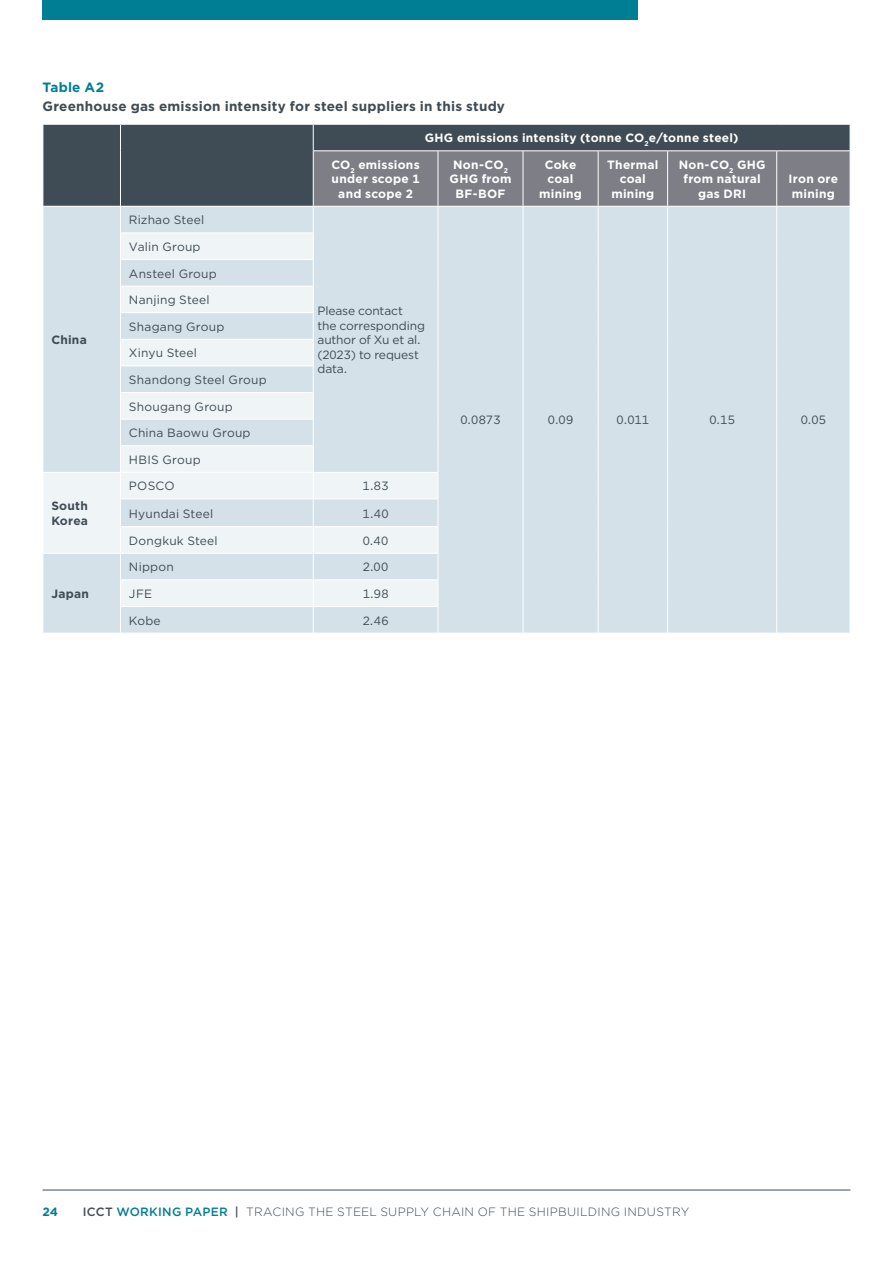
<style>
.page{position:relative;width:893px;height:1263px;background:#fff}
.page>*{position:absolute;margin:0;border:0;box-sizing:border-box;transform-origin:0 0}
.Figure___Table_title{font:700 13.5px/19.5px "Gotham";letter-spacing:.015em;color:#3f4b55}
.Table_Body{font:12px "Gotham";letter-spacing:.015em;color:#3f4b55}
.Table_Category{font:700 12px/14.4px "Gotham";letter-spacing:.02em;color:#fff;text-align:center}
.t1{font:300 12px "Gotham";letter-spacing:.025em;color:#3f4b55}
.Table_Body-2{font:12px/14.4px "Gotham";letter-spacing:-.01em;color:#3f4b55}
.Table_Left_Col{font:700 12px/14.4px "Gotham";letter-spacing:.02em;color:#3f4b55}
.t2{font:700 12px "Gotham";color:#007e94}
.s1{color:#007e94}
.s2{font-weight:500}
.s3{font-weight:500;color:#007e94}
</style>
<div class="page">
<hr style="left:43px;top:1190px;width:807px;height:1px;background:#3f4b55">
<div style="left:43px;top:0;width:595px;height:20px;background:#007e94"></div>
<div style="left:44px;top:125px;width:269px;height:81px;background:#3f4b55"></div>
<div style="left:44px;top:207px;width:269px;height:426px;background:#d4e1e8"></div>
<svg style="left:44px;top:233px;width:269px;height:373px;fill:#d4e1e8"></svg>
<svg style="left:120px;top:125px;width:1px;height:26px"></svg>
<hr style="left:120px;top:151px;width:1px;height:55px;background:#fff">
<hr style="left:120px;top:259px;width:194px;height:1px;background:#fff">
<hr style="left:120px;top:286px;width:194px;height:1px;background:#fff">
<hr style="left:120px;top:339px;width:194px;height:1px;background:#fff">
<hr style="left:120px;top:366px;width:194px;height:1px;background:#fff">
<hr style="left:120px;top:392px;width:194px;height:1px;background:#fff">
<hr style="left:120px;top:419px;width:194px;height:1px;background:#fff">
<hr style="left:120px;top:445px;width:194px;height:1px;background:#fff">
<hr style="left:43px;top:472px;width:77px;height:1px;background:#fff">
<hr style="left:120px;top:472px;width:193px;height:1px;background:#fff">
<hr style="left:120px;top:499px;width:193px;height:1px;background:#fff">
<hr style="left:120px;top:526px;width:193px;height:1px;background:#fff">
<hr style="left:43px;top:553px;width:77px;height:1px;background:#fff">
<hr style="left:120px;top:553px;width:193px;height:1px;background:#fff">
<hr style="left:120px;top:579px;width:193px;height:1px;background:#fff">
<hr style="left:120px;top:606px;width:193px;height:1px;background:#fff">
<svg style="left:43px;top:125px;width:1px;height:26px"></svg>
<hr style="left:120px;top:232px;width:194px;height:1px;background:#fff">
<hr style="left:120px;top:312px;width:194px;height:1px;background:#fff">
<svg style="left:313px;top:125px;width:537px;height:508px;background:#c5d0d7"></svg>
<svg style="left:43px;top:207px;width:1px;height:426px"></svg>
<svg style="left:120px;top:207px;width:1px;height:426px"></svg>
<p class="Figure___Table_title" style="left:43px;top:77px;width:464px"><span class="s1">Table A2<br></span>Greenhouse gas emission intensity for steel suppliers in this study</p>
<p class="Table_Category" style="left:425px;top:131px;width:315px">GHG emissions intensity (tonne CO<sub>2</sub>e/tonne steel)</p>
<p class="Table_Category" style="left:331px;top:157px;width:90px">CO<sub>2</sub> emissions under scope 1 and scope 2</p>
<p class="Table_Category" style="left:450px;top:157px;width:63px">Non-CO<sub>2<br></sub>GHG from<br>BF-BOF</p>
<p class="Table_Category" style="left:539px;top:157px;width:44px">Coke coal mining</p>
<p class="Table_Category" style="left:607px;top:157px;width:53px">Thermal coal mining</p>
<p class="Table_Category" style="left:679px;top:157px;width:88px">Non-CO<sub>2</sub> GHG from natural gas DRI</p>
<p class="Table_Body" style="left:129px;top:212px;width:77px">Rizhao Steel</p>
<p class="Table_Category" style="left:789px;top:172px;width:51px;text-align:left">Iron ore mining</p>
<p class="Table_Left_Col" style="left:51px;top:333px;width:37px">China</p>
<p class="Table_Left_Col" style="left:51px;top:499px;width:38px">South<br>Korea</p>
<p class="Table_Left_Col" style="left:51px;top:586px;width:39px">Japan</p>
<p class="Table_Body" style="left:129px;top:239px;width:73px">Valin Group</p>
<p class="Table_Body" style="left:129px;top:266px;width:89px">Ansteel Group</p>
<p class="Table_Body" style="left:129px;top:292px;width:82px">Nanjing Steel</p>
<p class="Table_Body" style="left:129px;top:319px;width:97px">Shagang Group</p>
<p class="Table_Body" style="left:129px;top:345px;width:70px">Xinyu Steel</p>
<p class="Table_Body" style="left:129px;top:372px;width:139px">Shandong Steel Group</p>
<p class="Table_Body" style="left:129px;top:399px;width:105px">Shougang Group</p>
<p class="Table_Body" style="left:129px;top:425px;width:123px">China Baowu Group</p>
<p class="Table_Body" style="left:129px;top:452px;width:73px">HBIS Group</p>
<p class="Table_Body-2" style="left:317px;top:304px;width:109px">Please contact the corresponding author of Xu et al. (2023) to request data.</p>
<p class="Table_Body" style="left:129px;top:478px;width:47px">POSCO</p>
<p class="Table_Body" style="left:363px;top:478px;width:27px">1.83</p>
<p class="Table_Body" style="left:129px;top:506px;width:86px">Hyundai Steel</p>
<p class="Table_Body" style="left:363px;top:506px;width:28px">1.40</p>
<p class="Table_Body" style="left:129px;top:533px;width:90px">Dongkuk Steel</p>
<p class="Table_Body" style="left:363px;top:533px;width:27px">0.40</p>
<p class="Table_Body" style="left:129px;top:559px;width:46px">Nippon</p>
<p class="Table_Body" style="left:363px;top:559px;width:27px">2.00</p>
<p class="Table_Body" style="left:129px;top:586px;width:25px">JFE</p>
<p class="Table_Body" style="left:363px;top:586px;width:27px">1.98</p>
<p class="Table_Body" style="left:129px;top:613px;width:33px">Kobe</p>
<p class="Table_Body" style="left:363px;top:613px;width:27px">2.46</p>
<p class="Table_Body" style="left:460px;top:412px;width:42px">0.0873</p>
<p class="Table_Body" style="left:548px;top:412px;width:27px">0.09</p>
<p class="Table_Body" style="left:617px;top:412px;width:34px">0.011</p>
<p class="Table_Body" style="left:709px;top:412px;width:27px">0.15</p>
<p class="Table_Body" style="left:801px;top:412px;width:27px">0.05</p>
<p class="t2" style="left:43px;top:1203px;width:17px">24</p>
<p class="t1" style="left:83px;top:1204px;width:608px"><span class="s2">ICCT</span> <span class="s3">WORKING PAPER</span> <span class="s2">|</span> TRACING THE STEEL SUPPLY CHAIN OF THE SHIPBUILDING INDUSTRY</p>
</div>
